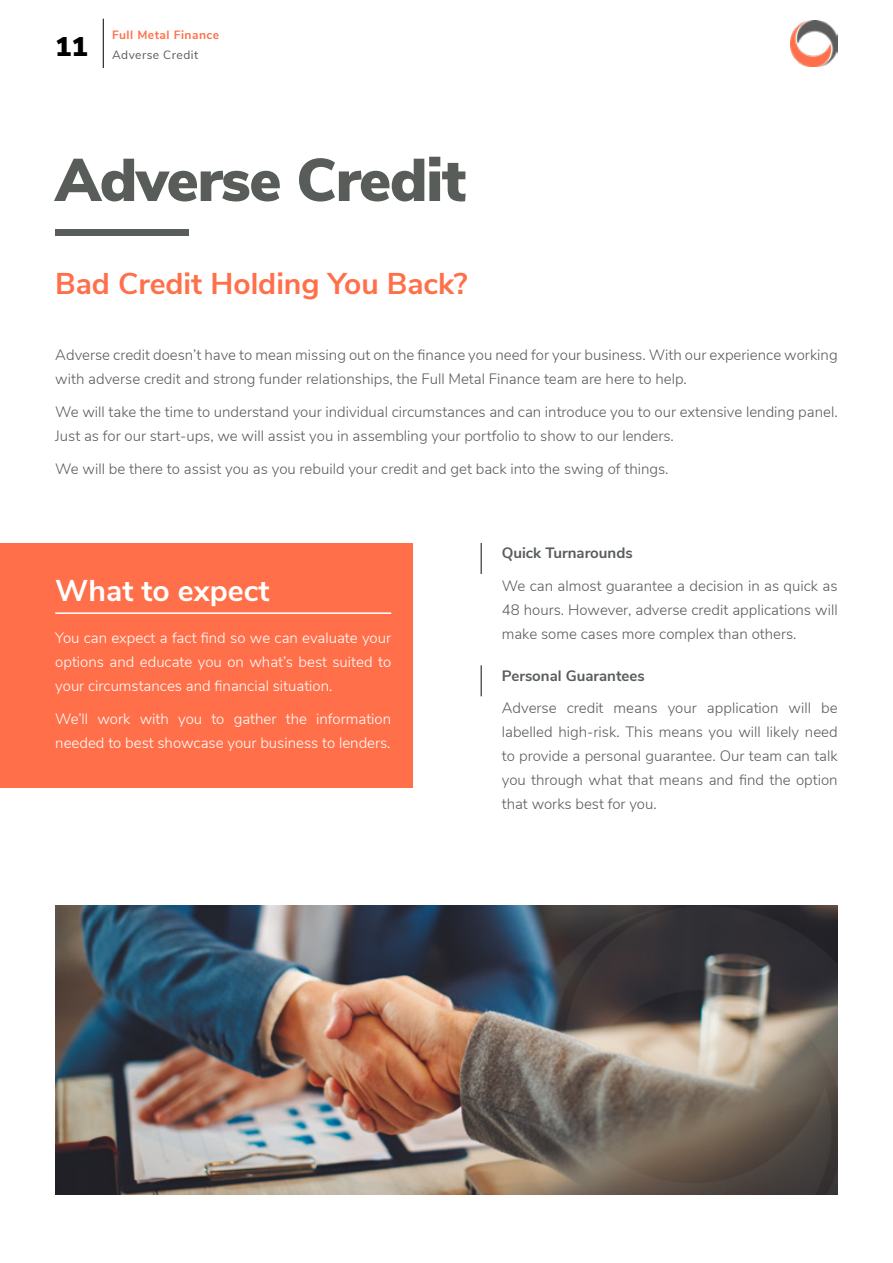
<style>
.page{position:relative;width:893px;height:1263px;background:#fff}
.page>*{position:absolute;margin:0;border:0;box-sizing:border-box;transform-origin:0 0}
.t1{font:900 60px "Nunito Sans";letter-spacing:-.02em;color:#585d59}
.t2{font:700 30px "Nunito Sans";color:#ff704a}
.t3{font:700 30px "Nunito Sans";color:#fff}
.t4{font:900 27px "Nunito Sans";color:#000}
.t5{font:300 15px/24px "Nunito Sans";color:#585d59}
.t6{font:300 15px/24px "Nunito Sans";color:#fff;text-align:justify}
.t7{font:700 15px "Nunito Sans";color:#585d59}
.t8{font:700 12px "Nunito Sans";letter-spacing:.04em;color:#ff704a}
.t9{font:12px "Nunito Sans";letter-spacing:.04em;color:#585d59}
</style>
<div class="page">
<hr style="left:103px;top:19px;width:1px;height:49px;background:#000">
<img style="left:791px;top:21px;width:47px;height:45px">
<div style="left:55px;top:229px;width:134px;height:7px;background:#585d59"></div>
<img style="left:55px;top:906px;width:456px;height:289px">
<div style="left:0;top:543px;width:412px;height:245px;background:#ff704a"></div>
<hr style="left:55px;top:612px;width:336px;height:2px;background:#fff">
<img style="left:511px;top:906px;width:327px;height:289px">
<hr style="left:480px;top:543px;width:2px;height:31px;background:#585d59">
<hr style="left:480px;top:665px;width:2px;height:31px;background:#585d59">
<h3 class="t4" style="left:55px;top:27px;width:34px">11</h3>
<p class="t8" style="left:112px;top:26px;width:109px">Full Metal Finance</p>
<p class="t9" style="left:112px;top:47px;width:88px">Adverse Credit</p>
<h1 class="t1" style="left:55px;top:136px;width:412px">Adverse Credit</h1>
<h2 class="t2" style="left:55px;top:262px;width:414px">Bad Credit Holding You Back?</h2>
<p class="t5" style="left:55px;top:342px;width:784px">Adverse credit doesn’t have to mean missing out on the finance you need for your business. With our experience working with adverse credit and strong funder relationships, the Full Metal Finance team are here to help.</p>
<p class="t5" style="left:55px;top:399px;width:784px">We will take the time to understand your individual circumstances and can introduce you to our extensive lending panel.<br>Just as for our start-ups, we will assist you in assembling your portfolio to show to our lenders.</p>
<p class="t5" style="left:55px;top:455px;width:615px">We will be there to assist you as you rebuild your credit and get back into the swing of things.</p>
<h2 class="t3" style="left:55px;top:569px;width:216px">What to expect</h2>
<p class="t6" style="left:55px;top:625px;width:337px">You can expect a fact find so we can evaluate your options and educate you on what’s best suited to your circumstances and financial situation.</p>
<p class="t6" style="left:55px;top:706px;width:337px">We’ll work with you to gather the information needed to best showcase your business to lenders.</p>
<p class="t7" style="left:502px;top:542px;width:132px">Quick Turnarounds</p>
<p class="t5" style="left:502px;top:572px;width:337px;text-align:justify">We can almost guarantee a decision in as quick as 48 hours. However, adverse credit applications will make some cases more complex than others.</p>
<p class="t7" style="left:502px;top:664px;width:145px">Personal Guarantees</p>
<p class="t5" style="left:502px;top:695px;width:337px;text-align:justify">Adverse credit means your application will be labelled high-risk. This means you will likely need to provide a personal guarantee. Our team can talk you through what that means and find the option that works best for you.</p>
</div>
